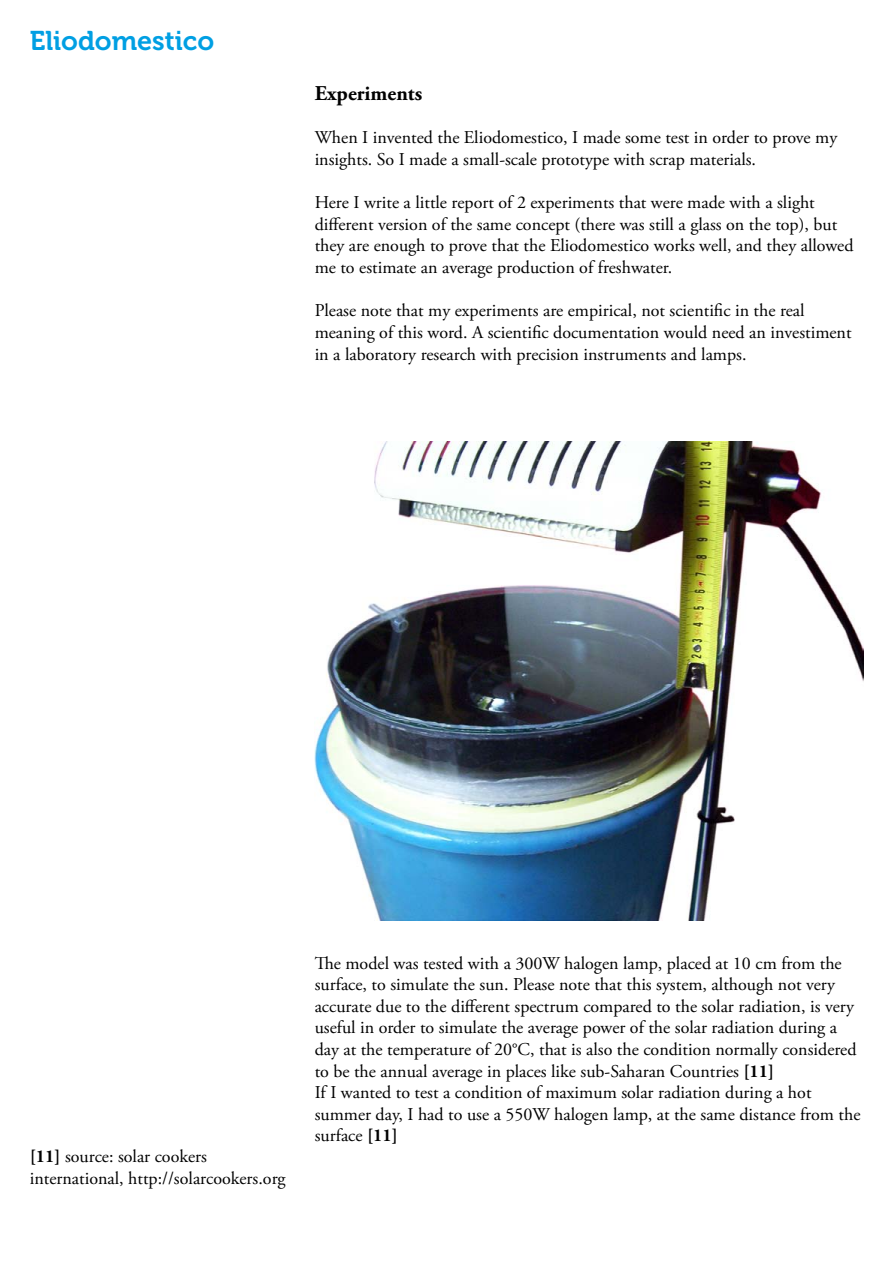
<style>
.page{position:relative;width:893px;height:1263px;background:#fff}
.page>*{position:absolute;margin:0;border:0;box-sizing:border-box;transform-origin:0 0}
.t1{font:27px "Museo 700";color:#009fe3}
.t2{font:700 21px "Adobe Garamond Pro";color:#000}
.t3{font:18px/21.6px "Adobe Garamond Pro";color:#000}
.s1{font-weight:700}
</style>
<div class="page">
<img style="left:315px;top:441px;width:548px;height:480px">
<h1 class="t1" style="left:30px;top:26px;width:186px">Eliodomestico</h1>
<p class="t2" style="left:315px;top:81px;width:109px">Experiments</p>
<p class="t3" style="left:315px;top:128px;width:524px">When I invented the Eliodomestico, I made some test in order to prove my insights. So I made a small-scale prototype with scrap materials.</p>
<p class="t3" style="left:315px;top:192px;width:540px">Here I write a little report of 2 experiments that were made with a slight different version of the same concept (there was still a glass on the top), but they are enough to prove that the Eliodomestico works well, and they allowed me to estimate an average production of freshwater.</p>
<p class="t3" style="left:315px;top:300px;width:538px">Please note that my experiments are empirical, not scientific in the real meaning of this word. A scientific documentation would need an investiment in a laboratory research with precision instruments and lamps.</p>
<p class="t3" style="left:30px;top:1146px;width:257px"><span class="s1">[11]</span> source: solar cookers international, http://solarcookers.org</p>
<p class="t3" style="left:315px;top:953px;width:547px">The model was tested with a 300W halogen lamp, placed at 10 cm from the surface, to simulate the sun. Please note that this system, although not very accurate due to the different spectrum compared to the solar radiation, is very useful in order to simulate the average power of the solar radiation during a day at the temperature of 20°C, that is also the condition normally considered to be the annual average in places like sub-Saharan Countries <span class="s1">[11]<br></span>If I wanted to test a condition of maximum solar radiation during a hot summer day, I had to use a 550W halogen lamp, at the same distance from the surface <span class="s1">[11]</span></p>
</div>
